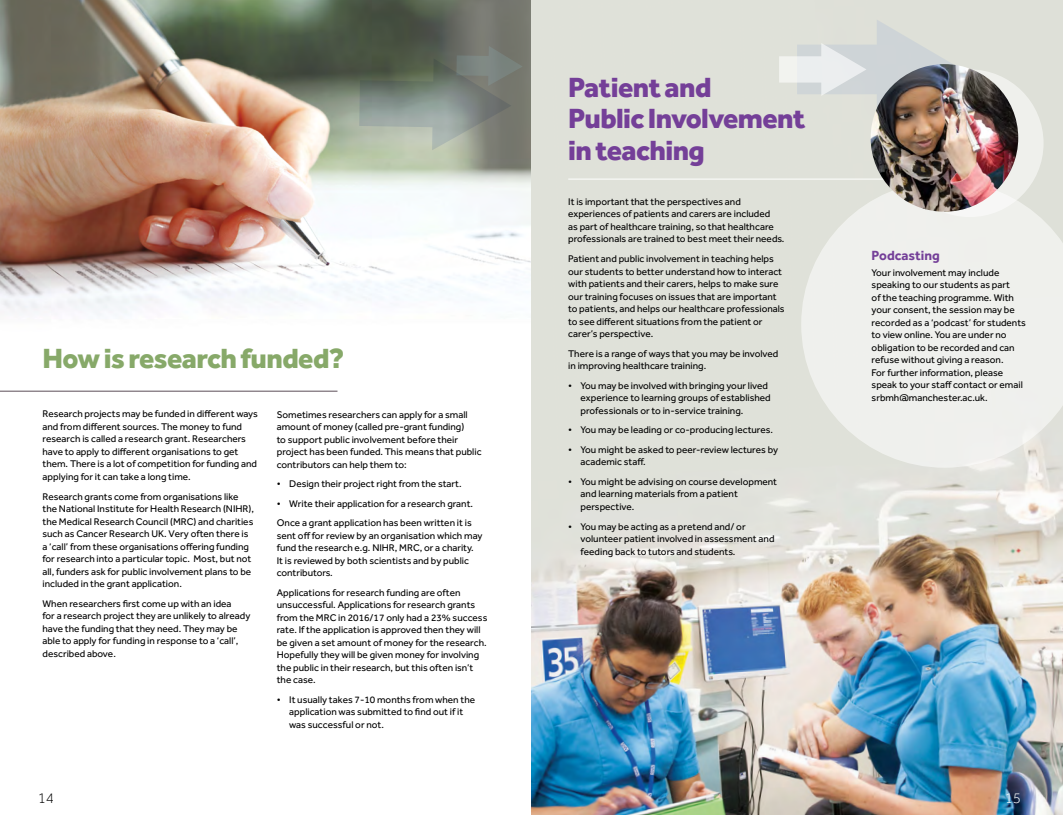
<style>
.page{position:relative;width:1063px;height:815px;background:#fff}
.page>*{position:absolute;margin:0;border:0;box-sizing:border-box;transform-origin:0 0}
.t1{font:800 28.75px/31.2px "Effra";letter-spacing:-.02em;color:#743f98}
.t2{font:800 28.75px "Effra";letter-spacing:-.02em;color:#87a969}
.t3{font:300 15px "Effra";color:#000}
.t4{font:300 15px "Effra";color:#fff}
.t5{font:700 13.75px "Effra";color:#743f98}
.t6{font:10px/12.5px "Effra";color:#000}
</style>
<div class="page">
<img style="left:0;top:0;width:531px;height:316px">
<hr style="left:0;top:391px;width:338px;height:1px;background:#5c4e58">
<svg style="left:359px;top:46px;width:164px;height:104px;background:#7e877c"></svg>
<img style="left:531px;top:0;width:532px;height:815px">
<hr style="left:568px;top:179px;width:335px;height:1px;background:#fff">
<div style="left:896px;top:69px;width:148px;height:148px;background:#eff0ec;border-radius:50%"></div>
<svg style="left:801px;top:181px;width:262px;height:287px;background:#ecede9"></svg>
<svg style="left:779px;top:19px;width:183px;height:100px;background:#dbdedb"></svg>
<img style="left:871px;top:64px;width:147px;height:148px;border-radius:74px">
<h1 class="t2" style="left:43px;top:340px;width:303px">How is research funded?</h1>
<p class="t6" style="left:43px;top:408px;width:217px">Research projects may be funded in different ways and from different sources. The money to fund research is called a research grant. Researchers have to apply to different organisations to get them. There is a lot of competition for funding and applying for it can take a long time.</p>
<p class="t6" style="left:43px;top:490px;width:213px">Research grants come from organisations like the National Institute for Health Research (NIHR), the Medical Research Council (MRC) and charities such as Cancer Research UK. Very often there is a ‘call’ from these organisations offering funding for research into a particular topic. Most, but not all, funders ask for public involvement plans to be included in the grant application.</p>
<p class="t6" style="left:43px;top:597px;width:209px">When researchers first come up with an idea<br>for a research project they are unlikely to already have the funding that they need. They may be able to apply for funding in response to a ‘call’, described above.</p>
<p class="t6" style="left:277px;top:408px;width:206px">Sometimes researchers can apply for a small amount of money (called pre-grant funding)<br>to support public involvement before their project has been funded. This means that public contributors can help them to:</p>
<p class="t6" style="left:277px;top:477px;width:186px">• Design their project right from the start.</p>
<p class="t6" style="left:277px;top:493px;width:198px;line-height:19.6px">• Write their application for a research grant.<br>Once a grant application has been written it is</p>
<p class="t6" style="left:277px;top:529px;width:207px">sent off for review by an organisation which may fund the research e.g. NIHR, MRC, or a charity.<br>It is reviewed by both scientists and by public contributors.</p>
<p class="t6" style="left:277px;top:586px;width:212px">Applications for research funding are often unsuccessful. Applications for research grants from the MRC in 2016/17 only had a 23% success rate. If the application is approved then they will be given a set amount of money for the research.<br>Hopefully they will be given money for involving the public in their research, but this often isn’t the case.</p>
<p class="t6" style="left:289px;top:693px;width:188px;text-indent:-12px">• It usually takes 7-10 months from when the application was submitted to find out if it was successful or not.</p>
<h1 class="t1" style="left:568px;top:71px;width:239px">Patient and<br>Public Involvement in teaching</h1>
<p class="t6" style="left:568px;top:195px;width:218px">It is important that the perspectives and experiences of patients and carers are included<br>as part of healthcare training, so that healthcare professionals are trained to best meet their needs.</p>
<p class="t6" style="left:568px;top:252px;width:218px">Patient and public involvement in teaching helps our students to better understand how to interact with patients and their carers, helps to make sure our training focuses on issues that are important to patients, and helps our healthcare professionals to see different situations from the patient or carer’s perspective.</p>
<p class="t6" style="left:568px;top:347px;width:212px">There is a range of ways that you may be involved in improving healthcare training.</p>
<p class="t6" style="left:581px;top:379px;width:192px;text-indent:-12px">• You may be involved with bringing your lived experience to learning groups of established professionals or to in-service training.</p>
<p class="t6" style="left:568px;top:424px;width:206px">• You may be leading or co-producing lectures.</p>
<p class="t6" style="left:581px;top:443px;width:199px;text-indent:-12px">• You might be asked to peer-review lectures by academic staff.</p>
<p class="t6" style="left:581px;top:475px;width:198px;text-indent:-12px">• You might be advising on course development and learning materials from a patient perspective.</p>
<p class="t6" style="left:581px;top:520px;width:195px;text-indent:-12px">• You may be acting as a pretend and/ or volunteer patient involved in assessment and feeding back to tutors and students.</p>
<h3 class="t5" style="left:872px;top:247px;width:70px">Podcasting</h3>
<p class="t6" style="left:872px;top:266px;width:156px">Your involvement may include speaking to our students as part<br>of the teaching programme. With your consent, the session may be recorded as a ‘podcast’ for students to view online. You are under no obligation to be recorded and can refuse without giving a reason.<br>For further information, please speak to your staff contact or email srbmh@manchester.ac.uk.</p>
<h2 class="t3" style="left:38px;top:789px;width:18px">14</h2>
<h2 class="t4" style="left:1005px;top:789px;width:18px">15</h2>
</div>
